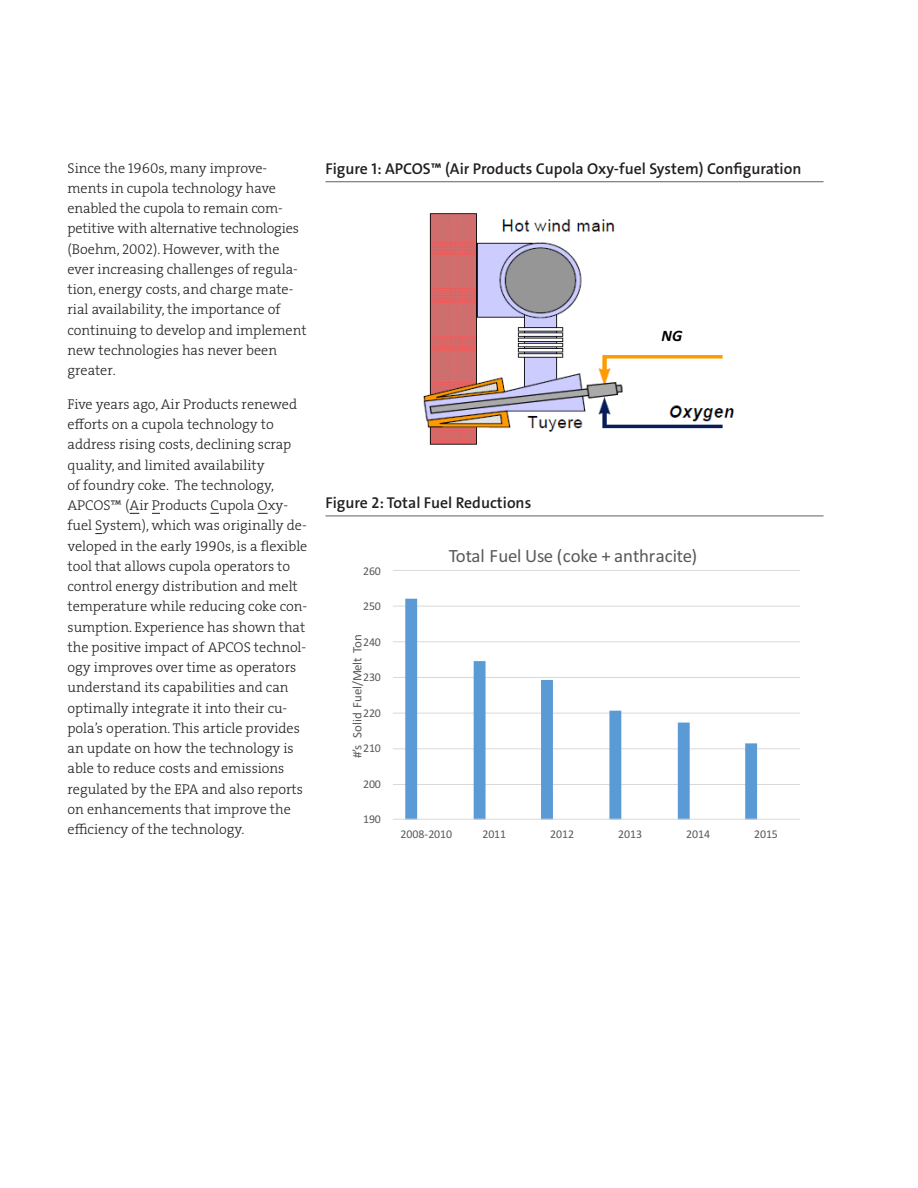
<style>
.page{position:relative;width:918px;height:1188px;background:#fff}
.page>*{position:absolute;margin:0;border:0;box-sizing:border-box;transform-origin:0 0}
.t1{font:18.9px "Calibri";letter-spacing:-.005em;color:#595959}
.t2{font:italic 700 16.05px "Calibri";color:#000}
.t3{font:600 15.75px "The Sans LF";color:#231f20}
.t4{font:14.25px/20.2px "The Serif LP3 Lig";color:#231f20}
.t5{font:12.9px "Calibri";color:#595959}
.t6{font:11.85px "Calibri";letter-spacing:-.005em;color:#595959}
</style>
<div class="page">
<hr style="left:326px;top:181px;width:498px;height:1px;background:#717074">
<hr style="left:326px;top:515px;width:498px;height:1px;background:#717074">
<img style="left:423px;top:213px;width:311px;height:232px">
<div style="left:623px;top:365px;width:105px;height:36px;background:#fff"></div>
<div style="left:655px;top:322px;width:64px;height:27px;background:#fff"></div>
<hr style="left:393px;top:784px;width:407px;height:1px;background:#d9d9d9">
<hr style="left:393px;top:748px;width:407px;height:1px;background:#d9d9d9">
<hr style="left:393px;top:713px;width:407px;height:1px;background:#d9d9d9">
<hr style="left:393px;top:677px;width:407px;height:1px;background:#d9d9d9">
<hr style="left:393px;top:641px;width:407px;height:1px;background:#d9d9d9">
<hr style="left:393px;top:606px;width:407px;height:1px;background:#d9d9d9">
<hr style="left:393px;top:570px;width:407px;height:1px;background:#d9d9d9">
<svg style="left:405px;top:599px;width:352px;height:220px"></svg>
<hr style="left:393px;top:819px;width:407px;height:1px;background:#d9d9d9">
<p class="t4" style="left:68px;top:158px;width:241px">Since the 1960s, many improve&shy;ments in cupola technology have enabled the cupola to remain com&shy;petitive with alternative technologies (Boehm, 2002). However, with the ever increasing challenges of regula&shy;tion, energy costs, and charge mate&shy;rial availability, the importance of continuing to develop and implement new technologies has never been greater.</p>
<p class="t4" style="left:68px;top:394px;width:241px">Five years ago, Air Products renewed efforts on a cupola technology to address rising costs, declining scrap quality, and limited availability<br>of foundry coke. The technology, APCOS™ (Air Products Cupola Oxy&shy;fuel System), which was originally de&shy;veloped in the early 1990s, is a flexible tool that allows cupola operators to control energy distribution and melt temperature while reducing coke con&shy;sumption. Experience has shown that the positive impact of APCOS technol&shy;ogy improves over time as operators understand its capabilities and can optimally integrate it into their cu&shy;pola’s operation. This article provides an update on how the technology is able to reduce costs and emissions regulated by the EPA and also reports on enhancements that improve the efficiency of the technology.</p>
<p class="t3" style="left:326px;top:158px;width:477px">Figure 1: APCOS™ (Air Products Cupola Oxy-fuel System) Configuration</p>
<p class="t3" style="left:326px;top:492px;width:207px">Figure 2: Total Fuel Reductions</p>
<p class="t2" style="left:661px;top:324px;width:22px">NG</p>
<p class="t6" style="left:363px;top:562px;width:19px">260</p>
<p class="t6" style="left:363px;top:598px;width:19px">250</p>
<p class="t5" style="left:348px;top:758px;width:125px;rotate:-90deg">#’s Solid Fuel/Melt Ton</p>
<p class="t6" style="left:363px;top:633px;width:19px">240</p>
<p class="t6" style="left:363px;top:669px;width:19px">230</p>
<p class="t6" style="left:363px;top:705px;width:19px">220</p>
<p class="t6" style="left:363px;top:740px;width:19px">210</p>
<p class="t6" style="left:363px;top:776px;width:19px">200</p>
<p class="t6" style="left:363px;top:811px;width:19px">190</p>
<h1 class="t1" style="left:449px;top:543px;width:250px">Total Fuel Use (coke + anthracite)</h1>
<p class="t6" style="left:401px;top:826px;width:53px">2008-2010</p>
<p class="t6" style="left:482px;top:826px;width:25px">2011</p>
<p class="t6" style="left:550px;top:826px;width:25px">2012</p>
<p class="t6" style="left:618px;top:826px;width:25px">2013</p>
<p class="t6" style="left:686px;top:826px;width:25px">2014</p>
<p class="t6" style="left:754px;top:826px;width:25px">2015</p>
</div>
